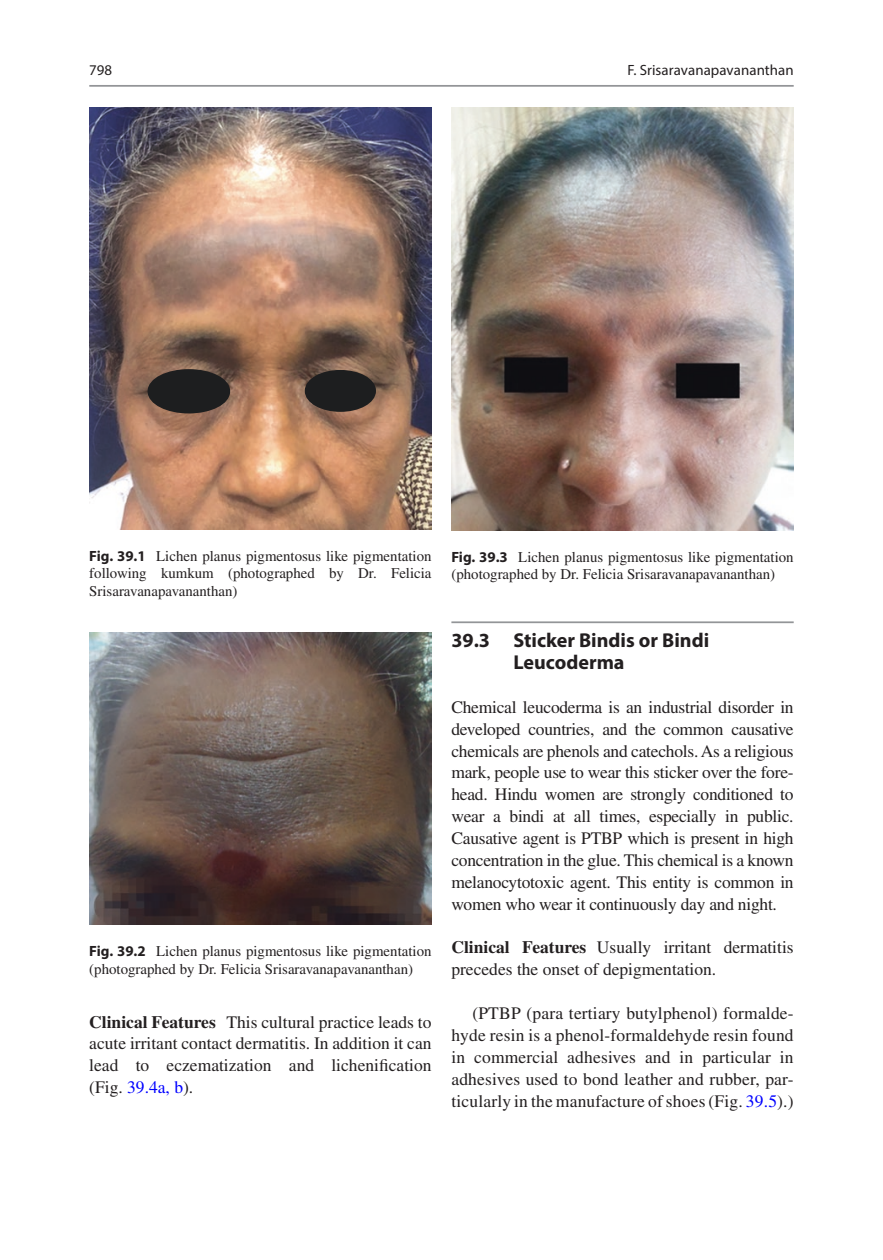
<style>
.page{position:relative;width:883px;height:1260px;background:#fff}
.page>*{position:absolute;margin:0;border:0;box-sizing:border-box;transform-origin:0 0}
.t1{font:700 20.12px/21.9px "Myriad Pro";color:#231f20}
.t2{font:17.5px/21.9px "Times LT Std";color:#231f20;text-align:justify}
.t3{font:14.88px/17.5px "Times LT Std";color:#231f20}
.t4{font:14.88px "Myriad Pro Regular 2";letter-spacing:.005em;color:#231f20}
.t5{font:14.88px "Myriad Pro";color:#231f20}
.s1{font-family:"Myriad Pro";font-weight:700}
.s2{font-weight:700}
.s3{color:#00f}
</style>
<div class="page">
<hr style="left:451px;top:621px;width:343px;height:2px;background:#939598">
<img style="left:90px;top:107px;width:341px;height:422px">
<div style="left:150px;top:372px;width:78px;height:39px;background:#1d1e1f;border-radius:50%"></div>
<div style="left:148px;top:369px;width:82px;height:44px;border:5px solid #1d1e1f;border-radius:50%"></div>
<div style="left:307px;top:373px;width:66px;height:36px;background:#1d1e1f;border-radius:50%"></div>
<div style="left:305px;top:370px;width:71px;height:42px;border:5px solid #1d1e1f;border-radius:50%"></div>
<img style="left:90px;top:633px;width:341px;height:292px">
<img style="left:452px;top:107px;width:341px;height:423px">
<hr style="left:89px;top:85px;width:705px;height:2px;background:#939598">
<p class="t5" style="left:89px;top:61px;width:24px">798</p>
<p class="t4" style="left:627px;top:61px;width:168px">F. Srisaravanapavananthan</p>
<p class="t3" style="left:89px;top:547px;width:344px;text-align:justify"><span class="s1">Fig. 39.1</span> Lichen planus pigmentosus like pigmentation following kumkum (photographed by Dr. Felicia Srisaravanapavananthan)</p>
<p class="t3" style="left:89px;top:942px;width:344px"><span class="s1">Fig. 39.2</span> Lichen planus pigmentosus like pigmentation (photographed by Dr. Felicia Srisaravanapavananthan)</p>
<p class="t2" style="left:89px;top:1011px;width:344px"><span class="s2">Clinical Features</span> This cultural practice leads to acute irritant contact dermatitis. In addition it can lead to eczematization and lichenification (Fig. <span class="s3">39.4a, b</span>).</p>
<p class="t3" style="left:451px;top:548px;width:344px"><span class="s1">Fig. 39.3</span> Lichen planus pigmentosus like pigmentation (photographed by Dr. Felicia Srisaravanapavananthan)</p>
<p class="t1" style="left:513px;top:629px;width:197px;text-indent:-62px">39.3 Sticker Bindis or Bindi<br>Leucoderma</p>
<p class="t2" style="left:451px;top:696px;width:344px">Chemical leucoderma is an industrial disorder in developed countries, and the common causative chemicals are phenols and catechols. As a religious mark, people use to wear this sticker over the fore&shy;head. Hindu women are strongly conditioned to wear a bindi at all times, especially in public.<br>Causative agent is PTBP which is present in high concentration in the glue. This chemical is a known melanocytotoxic agent. This entity is common in women who wear it continuously day and night.</p>
<p class="t2" style="left:451px;top:937px;width:344px"><span class="s2">Clinical Features</span> Usually irritant dermatitis precedes the onset of depigmentation.</p>
<p class="t2" style="left:451px;top:1002px;width:344px;text-indent:21px">(PTBP (para tertiary butylphenol) formalde&shy;hyde resin is a phenol-formaldehyde resin found in commercial adhesives and in particular in adhesives used to bond leather and rubber, par&shy;ticularly in the manufacture of shoes (Fig. <span class="s3">39.5</span>).)</p>
</div>
